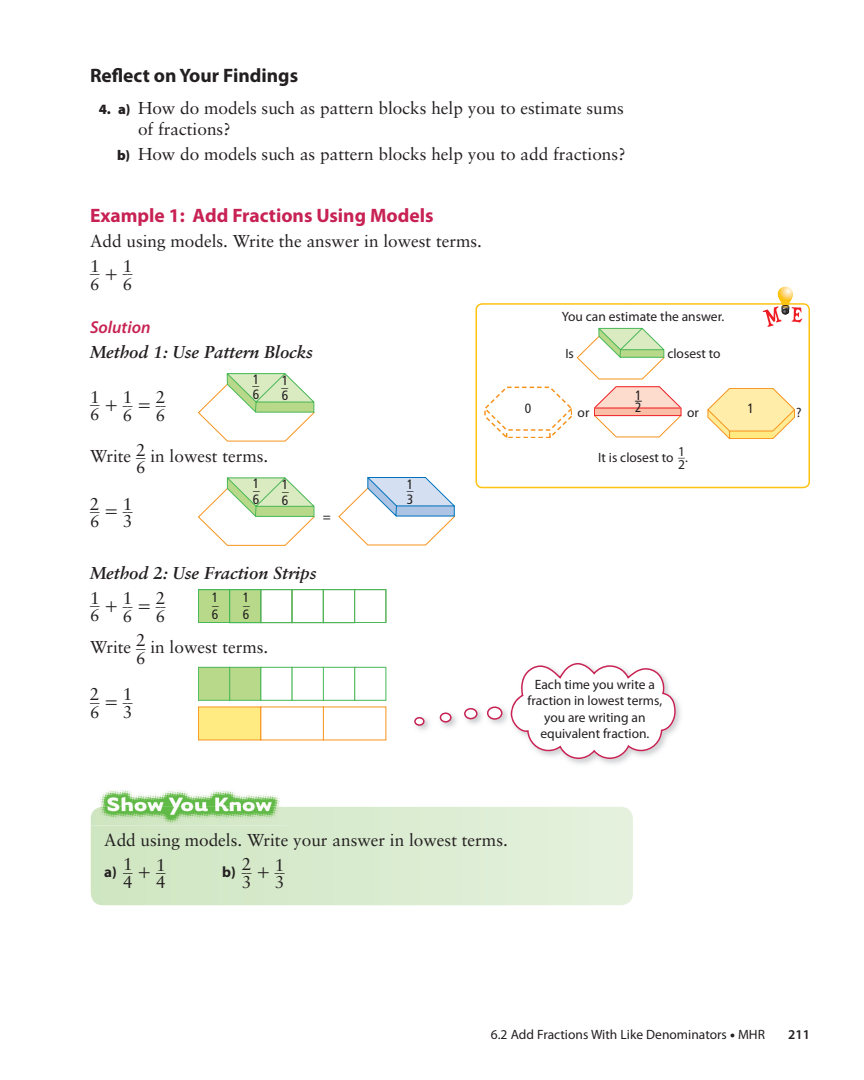
<style>
.page{position:relative;width:864px;height:1080px;background:#fff}
.page>*{position:absolute;margin:0;border:0;box-sizing:border-box;transform-origin:0 0}
.t1{font:700 19.5px "Myriad Pro";color:#c72253}
.t2{font:700 19.5px "Myriad Pro";color:#231f20}
.t3{font:17.25px/21px "Sabon";color:#231f20}
.t4{font:italic 700 17.25px/25.5px "Sabon";color:#231f20}
.t5{font:700 15px "Myriad Pro";color:#231f20}
.t6{font:14.7px "Uni Math";color:#231f20;scale:.65 1}
.t7{font:13.5px/16.5px "Myriad Pro";color:#231f20;text-align:center}
.t8{font:condensed 13.5px/15.8px "Frutiger";color:#231f20}
.t9{font:600 13.5px "Myriad Pro";color:#231f20}
.s1{font-family:"Myriad Pro";font-weight:900;font-size:14.25px}
.s2{font-family:"Sabon";font-size:17.25px}
.s3{font-size:17.25px}
.s4{font-family:"Myriad Pro";font-weight:600;color:#c72253}
.s5{font-weight:900}
</style>
<div class="page">
<svg style="left:198px;top:373px;width:117px;height:68px"></svg>
<svg style="left:198px;top:477px;width:257px;height:69px"></svg>
<svg style="left:198px;top:589px;width:63px;height:34px"></svg>
<div style="left:261px;top:589px;width:32px;height:34px;border:1px solid #49b857"></div>
<div style="left:292px;top:589px;width:32px;height:34px;border:1px solid #49b857"></div>
<div style="left:323px;top:589px;width:32px;height:34px;border:1px solid #49b857"></div>
<div style="left:354px;top:589px;width:32px;height:34px;border:1px solid #49b857"></div>
<div style="left:198px;top:707px;width:63px;height:33px;background:#ffeb82"></div>
<div style="left:198px;top:707px;width:63px;height:33px;border:1px solid #f7931d"></div>
<div style="left:230px;top:667px;width:31px;height:33px;background:#b8d989"></div>
<div style="left:229px;top:667px;width:32px;height:34px;border:1px solid #49b857"></div>
<div style="left:198px;top:667px;width:32px;height:33px;background:#b8d989"></div>
<div style="left:198px;top:667px;width:32px;height:34px;border:1px solid #49b857"></div>
<div style="left:261px;top:667px;width:32px;height:34px;border:1px solid #49b857"></div>
<div style="left:354px;top:667px;width:32px;height:34px;border:1px solid #49b857"></div>
<div style="left:323px;top:667px;width:32px;height:34px;border:1px solid #49b857"></div>
<div style="left:292px;top:667px;width:32px;height:34px;border:1px solid #49b857"></div>
<svg style="left:91px;top:807px;width:542px;height:98px"></svg>
<img style="left:90px;top:790px;width:191px;height:36px">
<img style="left:91px;top:807px;width:196px;height:19px">
<svg style="left:475px;top:303px;width:335px;height:185px"></svg>
<svg style="left:763px;top:286px;width:40px;height:41px"></svg>
<img style="left:464px;top:706px;width:47px;height:19px">
<div style="left:465px;top:709px;width:12px;height:10px;background:#fff;border-radius:50%"></div>
<div style="left:464px;top:708px;width:14px;height:11px;border:2px solid #c72253;border-radius:50%"></div>
<img style="left:439px;top:712px;width:18px;height:16px">
<div style="left:440px;top:713px;width:11px;height:9px;background:#fff;border-radius:50%"></div>
<div style="left:440px;top:712px;width:12px;height:11px;border:2px solid #c72253;border-radius:50%"></div>
<img style="left:414px;top:717px;width:16px;height:14px">
<div style="left:415px;top:718px;width:9px;height:7px;background:#fff;border-radius:50%"></div>
<div style="left:414px;top:717px;width:11px;height:9px;border:2px solid #c72253;border-radius:50%"></div>
<svg style="left:511px;top:662px;width:165px;height:97px"></svg>
<img style="left:484px;top:706px;width:2px;height:19px">
<div style="left:488px;top:707px;width:14px;height:12px;background:#fff;border-radius:50%"></div>
<div style="left:487px;top:706px;width:15px;height:14px;border:2px solid #c72253;border-radius:50%"></div>
<p class="t2" style="left:90px;top:68px;width:210px">Reflect on Your Findings</p>
<p class="t3" style="left:138px;top:99px;width:487px;text-indent:-39px"><span class="s1">4. a)</span> How do models such as pattern blocks help you to estimate sums of fractions?</p>
<p class="t3" style="left:117px;top:145px;width:510px"><span class="s1">b)</span> How do models such as pattern blocks help you to add fractions?</p>
<p class="t1" style="left:90px;top:208px;width:345px">Example 1: Add Fractions Using Models</p>
<p class="t3" style="left:90px;top:232px;width:394px">Add using models. Write the answer in lowest terms.</p>
<p class="t6" style="left:90px;top:262px;width:67px"><span class="s2">1</span>__ <span class="s3">+</span> _ _<span class="s2">1</span></p>
<p class="t3" style="left:90px;top:275px;width:11px">6</p>
<p class="t3" style="left:123px;top:275px;width:11px">6</p>
<p class="t4" style="left:90px;top:315px;width:224px"><span class="s4">Solution<br></span>Method 1: Use Pattern Blocks</p>
<p class="t6" style="left:90px;top:394px;width:118px"><span class="s2">1</span>_ _ <span class="s3">+</span> _ _<span class="s2">1</span> <span class="s3">=</span> <span class="s2">2</span>_ _</p>
<p class="t3" style="left:90px;top:405px;width:11px">6</p>
<p class="t3" style="left:123px;top:406px;width:11px">6</p>
<p class="t3" style="left:156px;top:406px;width:11px">6</p>
<p class="t8" style="left:253px;top:372px;width:8px">1<br>6</p>
<p class="t8" style="left:252px;top:374px;width:8px">_</p>
<p class="t8" style="left:282px;top:373px;width:8px">1<br>6</p>
<p class="t8" style="left:281px;top:375px;width:8px">_</p>
<p class="t3" style="left:90px;top:447px;width:180px">Write <sup>__</sup>2 in lowest terms.</p>
<p class="t3" style="left:136px;top:458px;width:11px">6</p>
<p class="t6" style="left:90px;top:500px;width:67px"><span class="s2">2</span>_ _ <span class="s3">=</span> _ _<span class="s2">1</span></p>
<p class="t3" style="left:90px;top:512px;width:11px">6</p>
<p class="t3" style="left:123px;top:512px;width:11px">3</p>
<p class="t8" style="left:323px;top:509px;width:10px">=</p>
<p class="t8" style="left:253px;top:476px;width:8px">1</p>
<p class="t8" style="left:282px;top:478px;width:8px">1</p>
<p class="t8" style="left:253px;top:478px;width:8px">_</p>
<p class="t8" style="left:282px;top:480px;width:8px">_</p>
<p class="t8" style="left:253px;top:492px;width:8px">6</p>
<p class="t8" style="left:282px;top:493px;width:8px">6</p>
<p class="t4" style="left:90px;top:562px;width:228px">Method 2: Use Fraction Strips</p>
<p class="t6" style="left:90px;top:595px;width:118px"><span class="s2">1</span>_ _ <span class="s3">+</span> _ _<span class="s2">1</span> <span class="s3">=</span> <span class="s2">2</span>_ _</p>
<p class="t3" style="left:90px;top:606px;width:11px">6</p>
<p class="t3" style="left:123px;top:607px;width:11px">6</p>
<p class="t3" style="left:156px;top:607px;width:11px">6</p>
<p class="t8" style="left:212px;top:591px;width:8px;line-height:16.2px">1<br>6</p>
<p class="t8" style="left:243px;top:591px;width:8px;line-height:16.2px">1<br>6</p>
<p class="t8" style="left:243px;top:593px;width:8px">_</p>
<p class="t3" style="left:90px;top:638px;width:180px">Write <sup>__</sup>2 in lowest terms.</p>
<p class="t3" style="left:136px;top:649px;width:11px">6</p>
<p class="t6" style="left:90px;top:691px;width:67px"><span class="s2">2</span>_ _ <span class="s3">=</span> _ _<span class="s2">1</span></p>
<p class="t3" style="left:90px;top:703px;width:11px">6</p>
<p class="t3" style="left:123px;top:703px;width:11px">3</p>
<p class="t8" style="left:212px;top:593px;width:8px">_</p>
<p class="t8" style="left:407px;top:477px;width:8px">1<br>3</p>
<p class="t8" style="left:407px;top:479px;width:8px">_</p>
<p class="t8" style="left:525px;top:402px;width:8px">0</p>
<p class="t7" style="left:562px;top:309px;width:164px">You can estimate the answer.</p>
<p class="t7" style="left:565px;top:347px;width:10px">Is</p>
<p class="t7" style="left:667px;top:347px;width:55px">closest to</p>
<p class="t7" style="left:578px;top:405px;width:13px">or</p>
<p class="t8" style="left:635px;top:394px;width:8px;line-height:9.6px">1–<br>2</p>
<p class="t7" style="left:687px;top:405px;width:13px">or</p>
<p class="t7" style="left:598px;top:450px;width:91px">It is closest to 1<sup>__</sup>.</p>
<p class="t7" style="left:678px;top:457px;width:8px">2</p>
<p class="t7" style="left:528px;top:677px;width:136px">Each time you write a fraction in lowest terms, you are writing an equivalent fraction.</p>
<p class="t8" style="left:748px;top:402px;width:8px">1</p>
<p class="t7" style="left:796px;top:405px;width:7px">?</p>
<p class="t3" style="left:104px;top:831px;width:405px">Add using models. Write your answer in lowest terms.</p>
<p class="t5" style="left:104px;top:867px;width:30px">a) <sup>1</sup><sup>__</sup></p>
<p class="t3" style="left:123px;top:873px;width:11px">4</p>
<p class="t5" style="left:222px;top:867px;width:31px">b) <sup>2</sup><sup>__</sup></p>
<p class="t3" style="left:242px;top:873px;width:11px">3</p>
<p class="t6" style="left:137px;top:861px;width:45px"><span class="s3">+</span> <span class="s2">1</span>__</p>
<p class="t3" style="left:156px;top:873px;width:11px">4</p>
<p class="t6" style="left:256px;top:861px;width:45px"><span class="s3">+</span> <span class="s2">1</span>__</p>
<p class="t3" style="left:275px;top:873px;width:11px">3</p>
<p class="t7" style="left:491px;top:1027px;width:276px">6.2 Add Fractions With Like Denominators <span class="s5">•</span> MHR</p>
<p class="t9" style="left:788px;top:1029px;width:23px">211</p>
</div>
